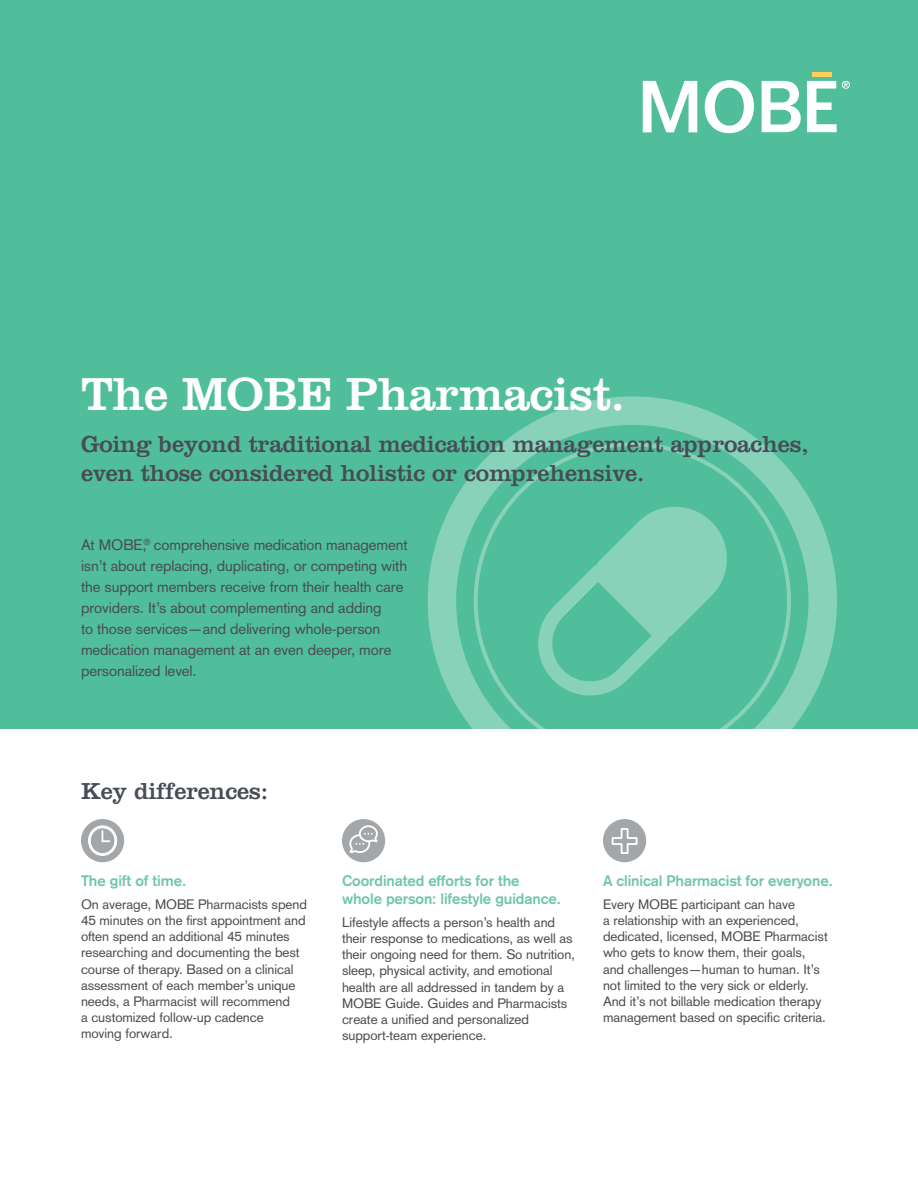
<style>
.page{position:relative;width:918px;height:1188px;background:#fff}
.page>*{position:absolute;margin:0;border:0;box-sizing:border-box;transform-origin:0 0}
.t1{font:48px "Clarendon LT Std";letter-spacing:-.01em;color:#fff}
.t2{font:24px/28.8px "Clarendon LT Std";letter-spacing:-.01em;color:#474c55}
.t3{font:15px/21px "Basic Commercial LT Pro";letter-spacing:-.005em;color:#474c55}
.t4{font:700 15px/18px "Basic Commercial LT Pro";letter-spacing:-.005em;color:#71c6a8}
.t5{font:13.5px/16.2px "Basic Commercial LT Pro";letter-spacing:-.005em;color:#4d4d4f}
</style>
<div class="page">
<div style="left:0;top:0;width:918px;height:729px;background:#51be9b"></div>
<div style="left:81px;top:819px;width:43px;height:43px;background:#a3a7a9;border-radius:50%"></div>
<div style="left:342px;top:819px;width:43px;height:43px;background:#a3a7a9;border-radius:50%"></div>
<div style="left:603px;top:819px;width:43px;height:43px;background:#a3a7a9;border-radius:50%"></div>
<svg style="left:88px;top:826px;width:29px;height:30px"></svg>
<svg style="left:349px;top:825px;width:29px;height:28px"></svg>
<svg style="left:611px;top:828px;width:27px;height:26px"></svg>
<svg style="left:762px;top:81px;width:39px;height:51px"></svg>
<svg style="left:643px;top:81px;width:54px;height:51px"></svg>
<svg style="left:705px;top:80px;width:49px;height:53px"></svg>
<div style="left:812px;top:72px;width:20px;height:5px;background:#ffcf56"></div>
<svg style="left:807px;top:81px;width:43px;height:51px"></svg>
<svg style="left:428px;top:396px;width:409px;height:333px"></svg>
<svg style="left:474px;top:443px;width:317px;height:286px"></svg>
<h1 class="t1" style="left:81px;top:366px;width:546px">The MOBE Pharmacist.</h1>
<h2 class="t2" style="left:81px;top:430px;width:729px">Going beyond traditional medication management approaches, even those considered holistic or comprehensive.</h2>
<p class="t3" style="left:81px;top:534px;width:328px">At MOBE,<sup>®</sup> comprehensive medication management isn’t about replacing, duplicating, or competing with the support members receive from their health care providers. It’s about complementing and adding<br>to those services—and delivering whole-person medication management at an even deeper, more personalized level.</p>
<h2 class="t2" style="left:81px;top:776px;width:189px">Key differences:</h2>
<p class="t4" style="left:81px;top:872px;width:107px">The gift of time.</p>
<p class="t5" style="left:81px;top:896px;width:228px">On average, MOBE Pharmacists spend 45 minutes on the first appointment and often spend an additional 45 minutes researching and documenting the best course of therapy. Based on a clinical assessment of each member’s unique needs, a Pharmacist will recommend<br>a customized follow-up cadence moving forward.</p>
<p class="t4" style="left:342px;top:872px;width:220px">Coordinated efforts for the whole person: lifestyle guidance.</p>
<p class="t5" style="left:342px;top:914px;width:235px">Lifestyle affects a person’s health and their response to medications, as well as their ongoing need for them. So nutrition, sleep, physical activity, and emotional health are all addressed in tandem by a MOBE Guide. Guides and Pharmacists create a unified and personalized support-team experience.</p>
<p class="t4" style="left:603px;top:872px;width:231px">A clinical Pharmacist for everyone.</p>
<p class="t5" style="left:603px;top:896px;width:226px">Every MOBE participant can have<br>a relationship with an experienced, dedicated, licensed, MOBE Pharmacist who gets to know them, their goals, and challenges—human to human. It’s not limited to the very sick or elderly.<br>And it’s not billable medication therapy management based on specific criteria.</p>
</div>
